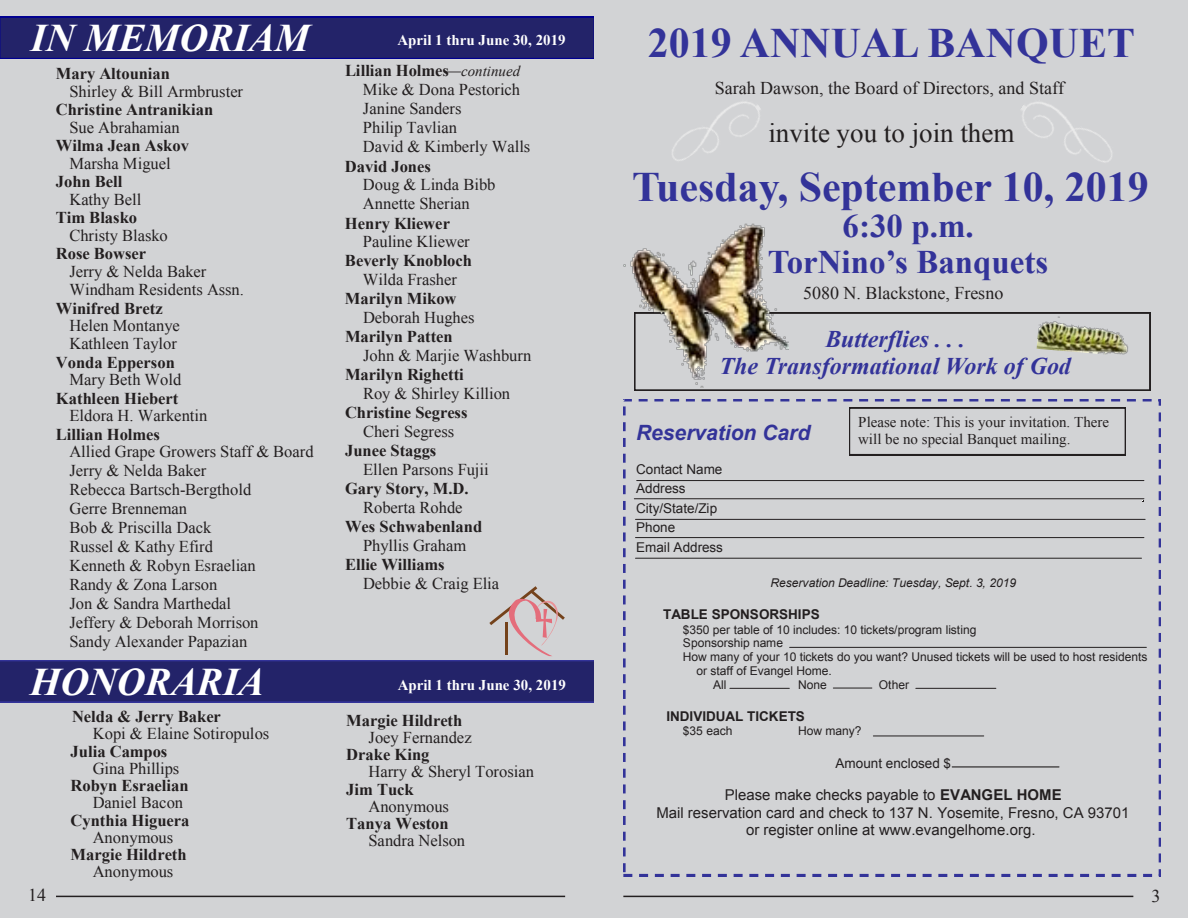
<style>
.page{position:relative;width:1188px;height:918px;background:#fff}
.page>*{position:absolute;margin:0;border:0;box-sizing:border-box;transform-origin:0 0}
.t1{font:700 42px "Times New Roman";color:#339}
.t2{font:italic 700 39px "Times New Roman";color:#fff}
.t3{font:700 33px/35.7px "Times New Roman";color:#339;text-align:center}
.t4{font:27px "Times New Roman";color:#231f20}
.t5{font:italic 700 24px/27.8px "Times New Roman";color:#339;text-align:center}
.t6{font:italic 700 21px "Arial";color:#339}
.t7{font:18px "Times New Roman";color:#231f20}
.t8{font:16.5px/18.9px "Times New Roman";color:#231f20}
.t9{font:700 16.5px "Times New Roman";color:#231f20}
.t10{font:15px/17.2px "Arial";color:#231f20;text-align:center}
.t11{font:15px/17.2px "Times New Roman";color:#231f20}
.t12{font:700 15px "Times New Roman";color:#fff}
.t13{font:13.5px/19.4px "Arial";color:#231f20}
.t14{font:700 13.5px "Arial";color:#231f20}
.t15{font:12px "Arial";letter-spacing:-.005em;color:#231f20}
.t16{font:italic 12px "Arial";letter-spacing:-.005em;color:#231f20}
.s1{font-weight:700}
.s2{font-style:italic;font-size:15px}
</style>
<div class="page">
<div style="left:0;top:0;width:594px;height:918px;background:#d2d3d5"></div>
<div style="left:0;top:17px;width:594px;height:42px;background:#232369"></div>
<hr style="left:56px;top:896px;width:509px;height:1px;background:#231f20">
<svg style="left:0;top:586px;width:594px;height:116px"></svg>
<div style="left:594px;top:0;width:594px;height:918px;background:#d2d3d5"></div>
<svg style="left:623px;top:399px;width:538px;height:477px"></svg>
<img style="left:672px;top:101px;width:89px;height:60px">
<img style="left:1021px;top:102px;width:91px;height:61px">
<svg style="left:849px;top:408px;width:277px;height:47px"></svg>
<svg style="left:634px;top:313px;width:516px;height:77px"></svg>
<img style="left:623px;top:223px;width:166px;height:164px">
<hr style="left:623px;top:896px;width:510px;height:1px;background:#231f20">
<h2 class="t2" style="left:31px;top:11px;width:280px">IN MEMORIAM</h2>
<p class="t12" style="left:397px;top:29px;width:170px">April 1 thru June 30, 2019</p>
<p class="t9" style="left:56px;top:62px;width:116px">Mary Altounian</p>
<p class="t8" style="left:69px;top:82px;width:175px">Shirley &amp; Bill Armbruster</p>
<p class="t9" style="left:56px;top:98px;width:159px">Christine Antranikian</p>
<p class="t8" style="left:69px;top:118px;width:112px">Sue Abrahamian</p>
<p class="t9" style="left:56px;top:134px;width:135px">Wilma Jean Askov</p>
<p class="t8" style="left:69px;top:154px;width:103px">Marsha Miguel</p>
<p class="t9" style="left:56px;top:170px;width:68px">John Bell</p>
<p class="t8" style="left:69px;top:190px;width:74px">Kathy Bell</p>
<p class="t9" style="left:56px;top:206px;width:83px">Tim Blasko</p>
<p class="t8" style="left:69px;top:226px;width:100px">Christy Blasko</p>
<p class="t9" style="left:56px;top:242px;width:92px">Rose Bowser</p>
<p class="t8" style="left:69px;top:263px;width:176px;line-height:18px">Jerry &amp; Nelda Baker<br>Windham Residents Assn.</p>
<p class="t9" style="left:56px;top:297px;width:108px">Winifred Bretz</p>
<p class="t8" style="left:69px;top:317px;width:112px;line-height:18px">Helen Montanye<br>Kathleen Taylor</p>
<p class="t9" style="left:56px;top:351px;width:120px">Vonda Epperson</p>
<p class="t8" style="left:69px;top:370px;width:113px">Mary Beth Wold</p>
<p class="t9" style="left:56px;top:387px;width:124px">Kathleen Hiebert</p>
<p class="t8" style="left:69px;top:406px;width:140px">Eldora H. Warkentin</p>
<p class="t9" style="left:56px;top:423px;width:106px">Lillian Holmes</p>
<p class="t8" style="left:69px;top:442px;width:246px">Allied Grape Growers Staff &amp; Board<br>Jerry &amp; Nelda Baker<br>Rebecca Bartsch-Bergthold<br>Gerre Brenneman<br>Bob &amp; Priscilla Dack<br>Russel &amp; Kathy Efird<br>Kenneth &amp; Robyn Esraelian<br>Randy &amp; Zona Larson<br>Jon &amp; Sandra Marthedal<br>Jeffery &amp; Deborah Morrison<br>Sandy Alexander Papazian</p>
<h2 class="t2" style="left:30px;top:655px;width:236px">HONORARIA</h2>
<p class="t9" style="left:72px;top:705px;width:150px">Nelda &amp; Jerry Baker</p>
<p class="t8" style="left:93px;top:724px;width:178px">Kopi &amp; Elaine Sotiropulos</p>
<p class="t9" style="left:71px;top:740px;width:98px">Julia Campos</p>
<p class="t8" style="left:93px;top:759px;width:88px">Gina Phillips</p>
<p class="t9" style="left:71px;top:775px;width:120px">Robyn Esraelian</p>
<p class="t8" style="left:93px;top:793px;width:92px">Daniel Bacon</p>
<p class="t9" style="left:71px;top:809px;width:120px">Cynthia Higuera</p>
<p class="t8" style="left:93px;top:828px;width:82px">Anonymous</p>
<p class="t9" style="left:71px;top:843px;width:118px">Margie Hildreth</p>
<p class="t8" style="left:93px;top:862px;width:82px">Anonymous</p>
<p class="t7" style="left:28px;top:883px;width:19px">14</p>
<p class="t8" style="left:363px;top:61px;width:169px;text-indent:-18px"><span class="s1">Lillian Holmes</span>—<span class="s2">continued<br></span>Mike &amp; Dona Pestorich<br>Janine Sanders<br>Philip Tavlian<br>David &amp; Kimberly Walls</p>
<p class="t9" style="left:345px;top:155px;width:87px">David Jones</p>
<p class="t8" style="left:363px;top:175px;width:134px">Doug &amp; Linda Bibb<br>Annette Sherian</p>
<p class="t9" style="left:345px;top:212px;width:107px">Henry Kliewer</p>
<p class="t8" style="left:363px;top:232px;width:108px">Pauline Kliewer</p>
<p class="t9" style="left:345px;top:250px;width:129px">Beverly Knobloch</p>
<p class="t8" style="left:363px;top:270px;width:95px">Wilda Frasher</p>
<p class="t9" style="left:345px;top:288px;width:113px">Marilyn Mikow</p>
<p class="t8" style="left:363px;top:308px;width:113px">Deborah Hughes</p>
<p class="t9" style="left:345px;top:325px;width:109px">Marilyn Patten</p>
<p class="t8" style="left:363px;top:346px;width:170px">John &amp; Marjie Washburn</p>
<p class="t9" style="left:345px;top:363px;width:120px">Marilyn Righetti</p>
<p class="t8" style="left:363px;top:384px;width:149px">Roy &amp; Shirley Killion</p>
<p class="t9" style="left:345px;top:401px;width:124px">Christine Segress</p>
<p class="t8" style="left:363px;top:422px;width:93px">Cheri Segress</p>
<p class="t9" style="left:345px;top:439px;width:93px">Junee Staggs</p>
<p class="t8" style="left:363px;top:460px;width:127px">Ellen Parsons Fujii</p>
<p class="t9" style="left:345px;top:477px;width:125px">Gary Story, M.D.</p>
<p class="t8" style="left:363px;top:498px;width:101px">Roberta Rohde</p>
<p class="t9" style="left:345px;top:515px;width:139px">Wes Schwabenland</p>
<p class="t8" style="left:363px;top:536px;width:105px">Phyllis Graham</p>
<p class="t9" style="left:345px;top:553px;width:101px">Ellie Williams</p>
<p class="t8" style="left:363px;top:573px;width:138px">Debbie &amp; Craig Elia</p>
<p class="t12" style="left:398px;top:675px;width:170px">April 1 thru June 30, 2019</p>
<p class="t9" style="left:346px;top:709px;width:118px">Margie Hildreth</p>
<p class="t8" style="left:368px;top:728px;width:105px">Joey Fernandez</p>
<p class="t9" style="left:346px;top:744px;width:85px">Drake King</p>
<p class="t8" style="left:368px;top:762px;width:167px">Harry &amp; Sheryl Torosian</p>
<p class="t9" style="left:346px;top:778px;width:69px">Jim Tuck</p>
<p class="t8" style="left:368px;top:797px;width:82px">Anonymous</p>
<p class="t9" style="left:346px;top:812px;width:104px">Tanya Weston</p>
<p class="t8" style="left:368px;top:831px;width:98px">Sandra Nelson</p>
<h1 class="t1" style="left:648px;top:13px;width:489px">2019 ANNUAL BANQUET</h1>
<p class="t7" style="left:715px;top:76px;width:351px">Sarah Dawson, the Board of Directors, and Staff</p>
<h3 class="t4" style="left:768px;top:115px;width:248px">invite you to join them</h3>
<h1 class="t1" style="left:632px;top:158px;width:518px">Tuesday, September 10, 2019</h1>
<h3 class="t3" style="left:768px;top:207px;width:282px">6:30 p.m.<br>TorNino’s Banquets</h3>
<p class="t7" style="left:803px;top:281px;width:202px">5080 N. Blackstone, Fresno</p>
<h3 class="t5" style="left:719px;top:324px;width:353px">Butterflies . . .<br>The Transformational Work of God</h3>
<p class="t11" style="left:858px;top:413px;width:252px">Please note: This is your invitation. There will be no special Banquet mailing.</p>
<p class="t6" style="left:636px;top:419px;width:176px">Reservation Card</p>
<p class="t13" style="left:636px;top:460px;width:88px">Contact Name<br>Address<br>City/State/Zip<br>Phone<br>Email Address</p>
<p class="t16" style="left:771px;top:575px;width:247px">Reservation Deadline: Tuesday, Sept. 3, 2019</p>
<p class="t14" style="left:663px;top:606px;width:158px">TABLE SPONSORSHIPS</p>
<p class="t15" style="left:683px;top:621px;width:295px">$350 per table of 10 includes: 10 tickets/program listing</p>
<p class="t15" style="left:683px;top:635px;width:102px">Sponsorship name</p>
<p class="t15" style="left:683px;top:649px;width:466px">How many of your 10 tickets do you want? Unused tickets will be used to host residents</p>
<p class="t15" style="left:696px;top:663px;width:137px">or staff of Evangel Home.</p>
<p class="t15" style="left:713px;top:677px;width:15px">All</p>
<p class="t15" style="left:798px;top:677px;width:30px">None</p>
<p class="t15" style="left:879px;top:677px;width:32px">Other</p>
<p class="t14" style="left:666px;top:707px;width:140px">INDIVIDUAL TICKETS</p>
<p class="t15" style="left:683px;top:723px;width:51px">$35 each</p>
<p class="t15" style="left:798px;top:723px;width:65px">How many?</p>
<p class="t13" style="left:836px;top:753px;width:117px">Amount enclosed $</p>
<p class="t10" style="left:656px;top:787px;width:475px">Please make checks payable to <span class="s1">EVANGEL HOME<br></span>Mail reservation card and check to 137 N. Yosemite, Fresno, CA 93701 or register online at www.evangelhome.org.</p>
<p class="t7" style="left:1152px;top:884px;width:10px">3</p>
</div>
